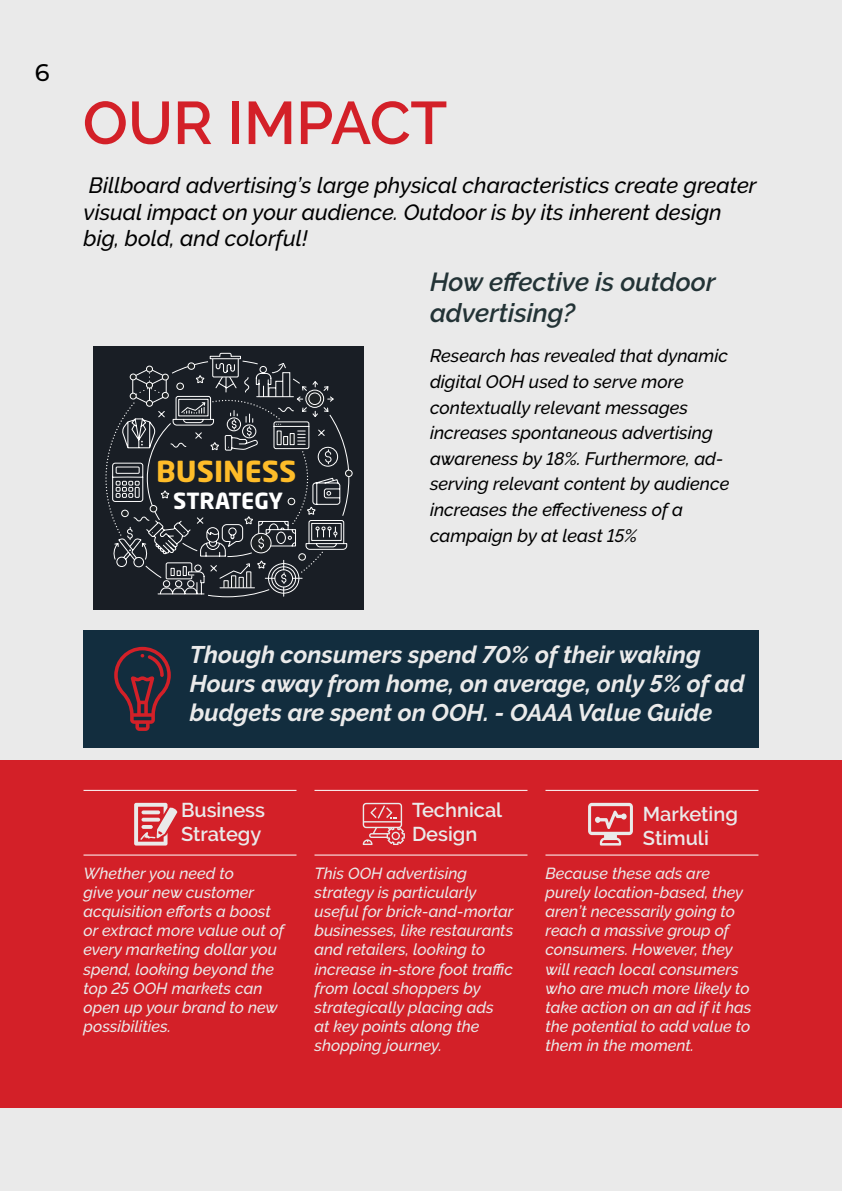
<style>
.page{position:relative;width:842px;height:1191px;background:#eaeaea}
.page>*{position:absolute;margin:0;border:0;box-sizing:border-box;transform-origin:0 0}
.t1{font:600 60px "Raleway";color:#d32028}
.t2{font:700 28.6px "Neo Sans Pro";color:#febc29}
.t3{font:italic 600 26px/31.2px "Raleway";color:#233336}
.t4{font:italic 700 24px/28.8px "Raleway";color:#eaeaea}
.t5{font:500 24px "Montserrat";color:#000}
.t6{font:italic 500 22px/26.4px "Raleway";color:#000}
.t7{font:700 22px "Neo Sans Pro";color:#fff}
.t8{font:600 20px/24px "Raleway";color:#eaeaea}
.t9{font:italic 500 18px/25.6px "Raleway";color:#000}
.t10{font:italic 500 16px/19.2px "Raleway";color:#eaeaea}
</style>
<div class="page">
<div style="left:0;top:760px;width:842px;height:348px;background:#d32028"></div>
<div style="left:83px;top:630px;width:675px;height:117px;background:#122d3e"></div>
<div style="left:93px;top:346px;width:270px;height:264px;background:#191e25"></div>
<div style="left:345px;top:469px;width:8px;height:8px;border:1px solid #fff;border-radius:50%"></div>
<svg style="left:105px;top:352px;width:245px;height:246px"></svg>
<svg style="left:114px;top:647px;width:57px;height:84px"></svg>
<hr style="left:84px;top:790px;width:212px;height:1px;background:#fff">
<hr style="left:84px;top:854px;width:212px;height:1px;background:#fff">
<hr style="left:314px;top:790px;width:213px;height:1px;background:#fff">
<hr style="left:314px;top:854px;width:213px;height:1px;background:#fff">
<hr style="left:545px;top:790px;width:213px;height:1px;background:#fff">
<hr style="left:545px;top:854px;width:213px;height:1px;background:#fff">
<svg style="left:363px;top:803px;width:42px;height:42px"></svg>
<svg style="left:588px;top:803px;width:45px;height:42px"></svg>
<svg style="left:134px;top:803px;width:43px;height:42px"></svg>
<h3 class="t5" style="left:35px;top:56px;width:16px">6</h3>
<h1 class="t1" style="left:83px;top:88px;width:366px">OUR IMPACT</h1>
<h3 class="t6" style="left:84px;top:172px;width:675px">Billboard advertising’s large physical characteristics create greater visual impact on your audience. Outdoor is by its inherent design big, bold, and colorful!</h3>
<h2 class="t2" style="left:156px;top:453px;width:142px">BUSINESS</h2>
<h3 class="t7" style="left:173px;top:486px;width:112px">STRATEGY</h3>
<h3 class="t3" style="left:430px;top:266px;width:287px">How effective is outdoor advertising?</h3>
<p class="t9" style="left:430px;top:343px;width:301px">Research has revealed that dynamic digital OOH used to serve more contextually relevant messages increases spontaneous advertising awareness by 18%. Furthermore, ad&shy;serving relevant content by audience increases the effectiveness of a campaign by at least 15%</p>
<h3 class="t4" style="left:190px;top:640px;width:556px">Though consumers spend 70% of their waking<br>Hours away from home, on average, only 5% of ad budgets are spent on OOH. - OAAA Value Guide</h3>
<p class="t8" style="left:181px;top:797px;width:86px">Business<br>Strategy</p>
<p class="t8" style="left:412px;top:797px;width:92px">Technical<br>Design</p>
<p class="t8" style="left:643px;top:802px;width:96px">Marketing<br>Stimuli</p>
<p class="t10" style="left:84px;top:863px;width:202px">Whether you need to<br>give your new customer acquisition efforts a boost or extract more value out of every marketing dollar you spend, looking beyond the top 25 OOH markets can open up your brand to new possibilities.</p>
<p class="t10" style="left:314px;top:863px;width:200px">This OOH advertising strategy is particularly useful for brick-and-mortar businesses, like restaurants and retailers, looking to increase in-store foot traffic from local shoppers by strategically placing ads<br>at key points along the shopping journey.</p>
<p class="t10" style="left:545px;top:863px;width:207px">Because these ads are purely location-based, they aren’t necessarily going to reach a massive group of consumers. However, they will reach local consumers who are much more likely to take action on an ad if it has the potential to add value to them in the moment.</p>
</div>
